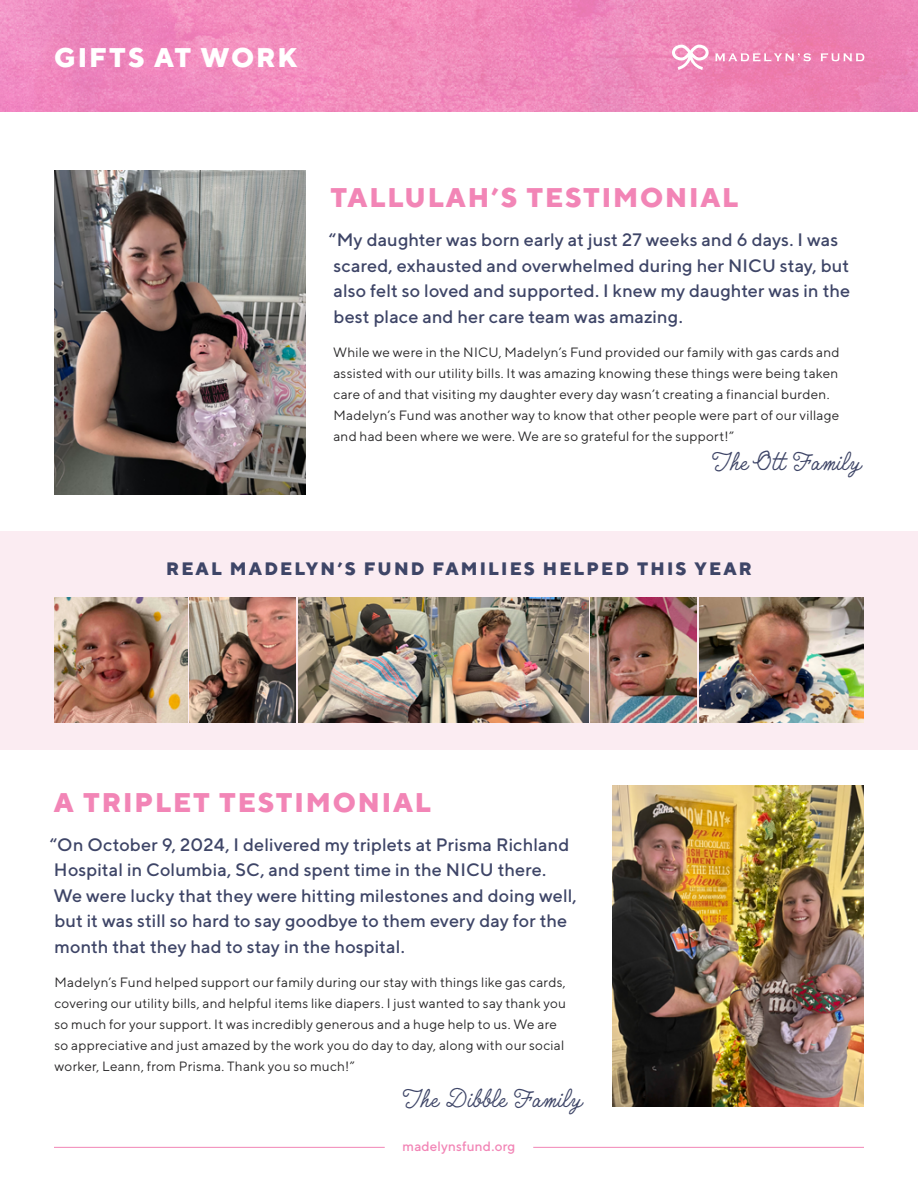
<style>
.page{position:relative;width:918px;height:1188px;background:#fff}
.page>*{position:absolute;margin:0;border:0;box-sizing:border-box;transform-origin:0 0}
.t1{font:800 27px "TT Norms";letter-spacing:.07em;color:#f285b6}
.t2{font:800 27px "TT Norms";letter-spacing:.07em;color:#fff}
.t3{font:24px "Quimby Mayoral";letter-spacing:.025em;color:#3e4567}
.t4{font:500 18px/25.5px "TT Norms";letter-spacing:.005em;color:#3e4567}
.t5{font:800 18px "TT Norms";letter-spacing:.12em;color:#3e4567}
.t6{font:13.5px/21px "TT Norms";letter-spacing:.015em;color:#292829}
.t7{font:500 13.5px "TT Norms";letter-spacing:.01em;color:#f285b6}
</style>
<div class="page">
<img style="left:0;top:0;width:918px;height:111px">
<img style="left:54px;top:171px;width:252px;height:323px">
<img style="left:612px;top:786px;width:252px;height:321px">
<svg style="left:715px;top:53px;width:149px;height:9px"></svg>
<svg style="left:672px;top:45px;width:37px;height:25px"></svg>
<div style="left:0;top:531px;width:918px;height:218px;background:#fbecf2"></div>
<img style="left:298px;top:597px;width:290px;height:125px">
<img style="left:54px;top:597px;width:133px;height:125px">
<img style="left:700px;top:597px;width:164px;height:125px">
<img style="left:189px;top:597px;width:106px;height:125px">
<img style="left:591px;top:597px;width:106px;height:125px">
<hr style="left:54px;top:1147px;width:331px;height:1px;background:#f285b6">
<hr style="left:533px;top:1147px;width:331px;height:1px;background:#f285b6">
<h1 class="t2" style="left:54px;top:40px;width:245px">GIFTS AT WORK</h1>
<h1 class="t1" style="left:331px;top:180px;width:409px">TALLULAH’S TESTIMONIAL</h1>
<h3 class="t4" style="left:329px;top:227px;width:523px">“My daughter was born early at just 27 weeks and 6 days. I was scared, exhausted and overwhelmed during her NICU stay, but also felt so loved and supported. I knew my daughter was in the best place and her care team was amazing.</h3>
<p class="t6" style="left:333px;top:342px;width:508px">While we were in the NICU, Madelyn’s Fund provided our family with gas cards and assisted with our utility bills. It was amazing knowing these things were being taken care of and that visiting my daughter every day wasn’t creating a financial burden.<br>Madelyn’s Fund was another way to know that other people were part of our village and had been where we were. We are so grateful for the support!”</p>
<h2 class="t3" style="left:712px;top:444px;width:150px">The Ott Family</h2>
<h3 class="t5" style="left:166px;top:557px;width:587px">REAL MADELYN’S FUND FAMILIES HELPED THIS YEAR</h3>
<h1 class="t1" style="left:54px;top:785px;width:379px">A TRIPLET TESTIMONIAL</h1>
<p class="t4" style="left:50px;top:831px;width:529px">“On October 9, 2024, I delivered my triplets at Prisma Richland Hospital in Columbia, SC, and spent time in the NICU there.<br>We were lucky that they were hitting milestones and doing well, but it was still so hard to say goodbye to them every day for the month that they had to stay in the hospital.</p>
<p class="t6" style="left:54px;top:971px;width:513px">Madelyn’s Fund helped support our family during our stay with things like gas cards, covering our utility bills, and helpful items like diapers. I just wanted to say thank you so much for your support. It was incredibly generous and a huge help to us. We are so appreciative and just amazed by the work you do day to day, along with our social worker, Leann, from Prisma. Thank you so much!”</p>
<h2 class="t3" style="left:403px;top:1081px;width:181px">The Dibble Family</h2>
<p class="t7" style="left:403px;top:1138px;width:114px">madelynsfund.org</p>
</div>
